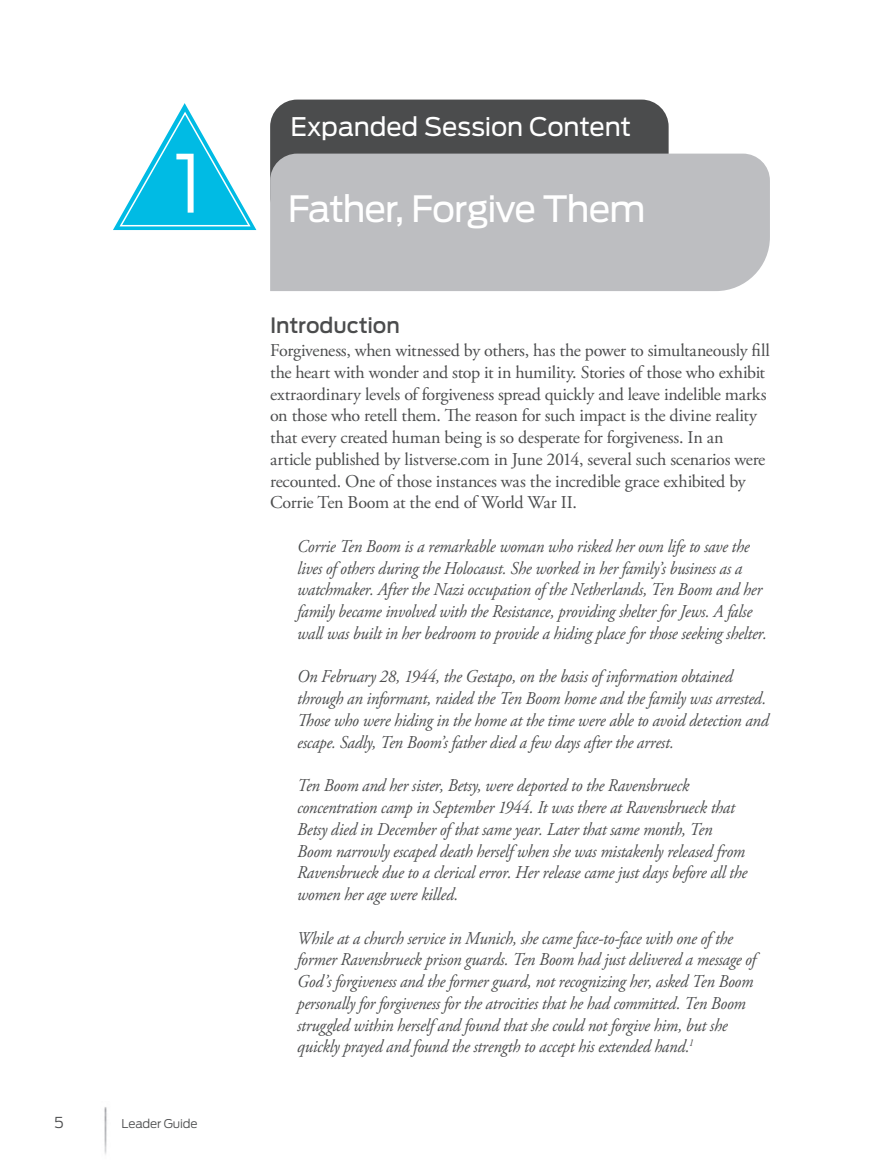
<style>
.page{position:relative;width:878px;height:1175px;background:#fff}
.page>*{position:absolute;margin:0;border:0;box-sizing:border-box;transform-origin:0 0}
.head1_session_number{font:300 79.5px "Antenna";color:#fff}
.head1{font:36px "Antenna";letter-spacing:-.03em;color:#fff}
.header2{font:25.5px "Antenna";letter-spacing:-.005em;color:#fff}
.subhead1{font:500 21px "Antenna";letter-spacing:-.005em;color:#4b4c4d}
.body_no_indent{font:italic 18px/21.8px "Adobe Garamond Pro";letter-spacing:-.015em;color:#4b4c4d;scale:.93 1}
.body_no_indent-2{font:18px/21.8px "Adobe Garamond Pro";letter-spacing:-.015em;color:#4b4c4d}
.t1{font:300 15px "Antenna";color:#4b4c4d}
.t2{font:300 12px "Antenna";letter-spacing:-.01em;color:#4b4c4d}
</style>
<div class="page">
<div style="left:270px;top:100px;width:398px;height:123px;background:#4b4c4d;border-radius:27px"></div>
<div style="left:270px;top:154px;width:500px;height:137px;background:#bdbec1"></div>
<img style="left:104px;top:1107px;width:3px;height:48px">
<svg style="left:113px;top:103px;width:143px;height:127px"></svg>
<p class="head1_session_number" style="left:173px;top:136px;width:31px">1</p>
<p class="t1" style="left:54px;top:1113px;width:11px">5</p>
<p class="t2" style="left:122px;top:1116px;width:78px">Leader Guide</p>
<p class="header2" style="left:290px;top:112px;width:342px">Expanded Session Content</p>
<p class="head1" style="left:288px;top:187px;width:359px">Father, Forgive Them</p>
<p class="subhead1" style="left:270px;top:313px;width:131px">Introduction</p>
<p class="body_no_indent-2" style="left:270px;top:340px;width:501px">Forgiveness, when witnessed by others, has the power to simultaneously fill the heart with wonder and stop it in humility. Stories of those who exhibit extraordinary levels of forgiveness spread quickly and leave indelible marks on those who retell them. The reason for such impact is the divine reality that every created human being is so desperate for forgiveness. In an<br>article published by listverse.com in June 2014, several such scenarios were recounted. One of those instances was the incredible grace exhibited by Corrie Ten Boom at the end of World War II.</p>
<p class="body_no_indent" style="left:297px;top:536px;width:507px">Corrie Ten Boom is a remarkable woman who risked her own life to save the lives of others during the Holocaust. She worked in her family’s business as a watchmaker. After the Nazi occupation of the Netherlands, Ten Boom and her family became involved with the Resistance, providing shelter for Jews. A false wall was built in her bedroom to provide a hiding place for those seeking shelter.</p>
<p class="body_no_indent" style="left:297px;top:666px;width:508px">On February 28, 1944, the Gestapo, on the basis of information obtained through an informant, raided the Ten Boom home and the family was arrested.<br>Those who were hiding in the home at the time were able to avoid detection and escape. Sadly, Ten Boom’s father died a few days after the arrest.</p>
<p class="body_no_indent" style="left:297px;top:775px;width:485px">Ten Boom and her sister, Betsy, were deported to the Ravensbrueck concentration camp in September 1944. It was there at Ravensbrueck that Betsy died in December of that same year. Later that same month, Ten Boom narrowly escaped death herself when she was mistakenly released from Ravensbrueck due to a clerical error. Her release came just days before all the women her age were killed.</p>
<p class="body_no_indent" style="left:297px;top:927px;width:495px">While at a church service in Munich, she came face-to-face with one of the former Ravensbrueck prison guards. Ten Boom had just delivered a message of God’s forgiveness and the former guard, not recognizing her, asked Ten Boom personally for forgiveness for the atrocities that he had committed. Ten Boom struggled within herself and found that she could not forgive him, but she quickly prayed and found the strength to accept his extended hand.<sup>1</sup></p>
</div>
